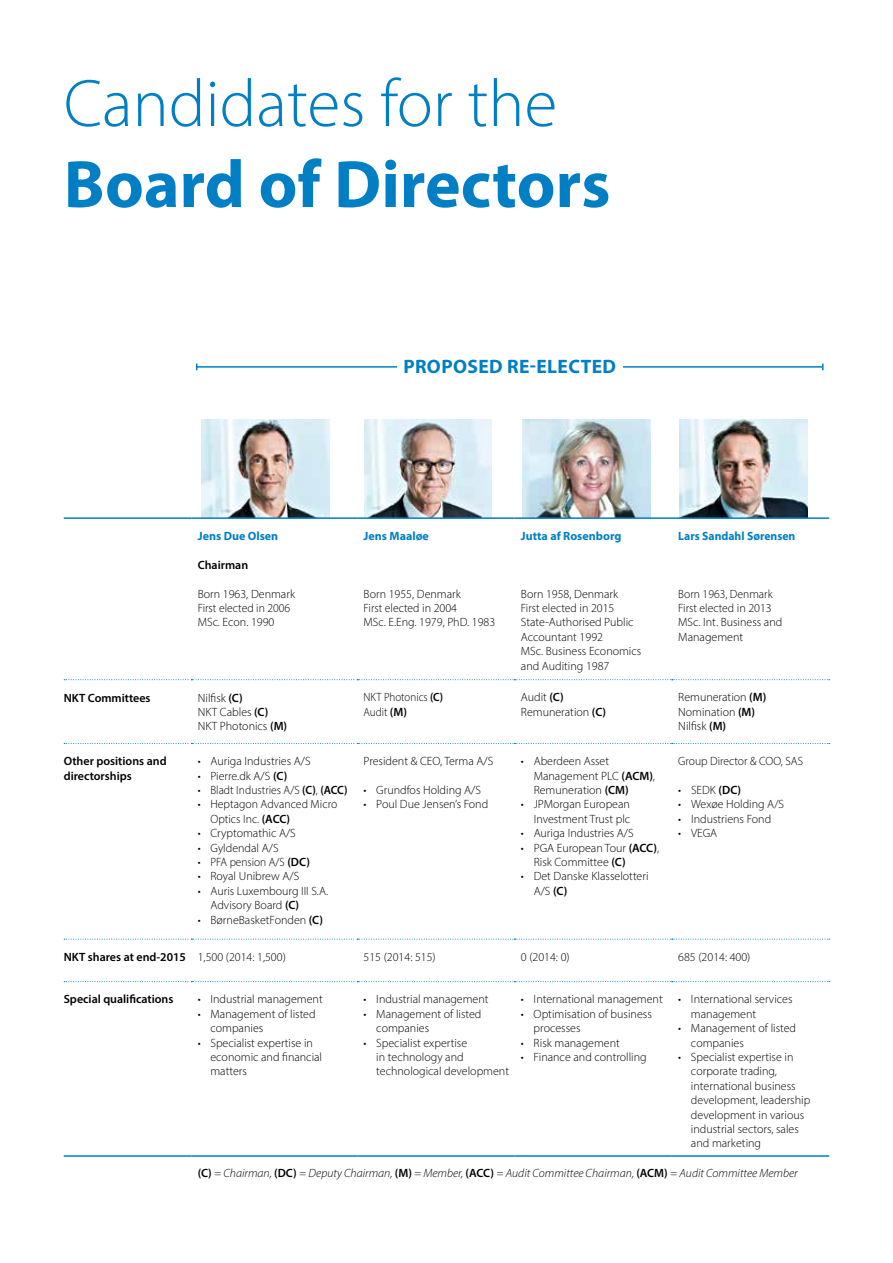
<style>
.page{position:relative;width:893px;height:1263px;background:#fff}
.page>*{position:absolute;margin:0;border:0;box-sizing:border-box;transform-origin:0 0}
.t1{font:300 67.5px "Myriad Pro";color:#007fc5}
.t2{font:700 67.5px "Myriad Pro";color:#007fc5}
.t3{font:700 19.5px "Myriad Pro";letter-spacing:.02em;color:#007fc5}
.t4{font:300 12px/14.4px "Myriad Pro";color:#000}
.t5{font:600 12px/14.4px "Myriad Pro";color:#000}
.t6{font:italic 300 12px "Myriad Pro";color:#000}
.t7{font:700 12px "Myriad Pro";color:#007fc5}
.t8{font:300 12px "Myriad Pro";color:#000;scale:.96 1}
.t9{font:300 12px/14.4px "Myriad Pro";color:#000;scale:.92 1}
.t10{font:300 12px "Myriad Pro";color:#000;scale:.95 1}
.s1{font-weight:600}
.s2{font-weight:300}
.s3{font-weight:600;font-style:normal}
</style>
<div class="page">
<img style="left:202px;top:420px;width:127px;height:97px">
<img style="left:364px;top:420px;width:128px;height:97px">
<img style="left:523px;top:420px;width:127px;height:97px">
<img style="left:680px;top:420px;width:127px;height:97px">
<hr style="left:197px;top:366px;width:626px;height:2px;background:#007fc5">
<svg style="left:822px;top:363px;width:2px;height:7px"></svg>
<hr style="left:64px;top:1155px;width:127px;height:2px;background:#007fc5">
<hr style="left:191px;top:1155px;width:166px;height:2px;background:#007fc5">
<hr style="left:357px;top:1155px;width:157px;height:2px;background:#007fc5">
<hr style="left:514px;top:1155px;width:158px;height:2px;background:#007fc5">
<hr style="left:672px;top:1155px;width:157px;height:2px;background:#007fc5">
<svg style="left:64px;top:679px;width:766px;height:1px"></svg>
<svg style="left:64px;top:743px;width:766px;height:1px"></svg>
<svg style="left:64px;top:939px;width:766px;height:1px"></svg>
<svg style="left:64px;top:981px;width:766px;height:1px"></svg>
<hr style="left:64px;top:517px;width:127px;height:2px;background:#007fc5">
<hr style="left:191px;top:517px;width:166px;height:2px;background:#007fc5">
<hr style="left:357px;top:517px;width:157px;height:2px;background:#007fc5">
<hr style="left:514px;top:517px;width:158px;height:2px;background:#007fc5">
<hr style="left:672px;top:517px;width:157px;height:2px;background:#007fc5">
<div style="left:397px;top:345px;width:225px;height:35px;background:#fff"></div>
<h1 class="t1" style="left:64px;top:63px;width:495px">Candidates for the</h1>
<h1 class="t2" style="left:64px;top:140px;width:548px">Board of Directors</h1>
<p class="t7" style="left:198px;top:528px;width:82px">Jens Due Olsen</p>
<p class="t5" style="left:198px;top:557px;width:52px">Chairman</p>
<p class="t4" style="left:198px;top:586px;width:99px">Born 1963, Denmark<br>First elected in 2006<br>MSc. Econ. 1990</p>
<h2 class="t3" style="left:403px;top:354px;width:214px">PROPOSED RE-ELECTED</h2>
<p class="t7" style="left:364px;top:528px;width:67px">Jens Maaløe</p>
<p class="t4" style="left:364px;top:586px;width:133px">Born 1955, Denmark<br>First elected in 2004<br>MSc. E.Eng. 1979, PhD. 1983</p>
<p class="t7" style="left:521px;top:528px;width:102px">Jutta af Rosenborg</p>
<p class="t4" style="left:521px;top:586px;width:122px">Born 1958, Denmark<br>First elected in 2015<br>State-Authorised Public<br>Accountant 1992<br>MSc. Business Economics and Auditing 1987</p>
<p class="t7" style="left:678px;top:528px;width:119px">Lars Sandahl Sørensen</p>
<p class="t4" style="left:678px;top:586px;width:106px">Born 1963, Denmark<br>First elected in 2013<br>MSc. Int. Business and<br>Management</p>
<p class="t5" style="left:64px;top:690px;width:88px">NKT Committees</p>
<p class="t4" style="left:198px;top:690px;width:91px">Nilfisk <span class="s1">(C)<br></span>NKT Cables <span class="s1">(C)<br></span>NKT Photonics <span class="s1">(M)</span></p>
<p class="t9" style="left:364px;top:690px;width:88px">NKT Photonics <span class="s1">(C)<br></span>Audit <span class="s1">(M)</span></p>
<p class="t4" style="left:521px;top:690px;width:87px">Audit <span class="s1">(C)<br></span>Remuneration <span class="s1">(C)</span></p>
<p class="t4" style="left:678px;top:690px;width:90px">Remuneration <span class="s1">(M)<br></span>Nomination <span class="s1">(M)<br></span>Nilfisk <span class="s1">(M)</span></p>
<p class="t5" style="left:64px;top:754px;width:104px">Other positions and directorships</p>
<p class="t4" style="left:198px;top:754px;width:114px">• Auriga Industries A/S</p>
<p class="t4" style="left:364px;top:754px;width:131px">President &amp; CEO, Terma A/S</p>
<p class="t4" style="left:364px;top:783px;width:119px">• Grundfos Holding A/S</p>
<p class="t4" style="left:364px;top:797px;width:126px">• Poul Due Jensen’s Fond</p>
<p class="t4" style="left:534px;top:754px;width:123px;text-indent:-13px">• Aberdeen Asset<br>Management PLC <span class="s1">(ACM)</span>,<br>Remuneration <span class="s1">(CM)</span></p>
<p class="t4" style="left:521px;top:797px;width:111px;text-align:right">• JPMorgan European<br>Investment Trust plc</p>
<p class="t4" style="left:521px;top:826px;width:114px">• Auriga Industries A/S</p>
<p class="t4" style="left:534px;top:840px;width:127px;text-indent:-13px">• PGA European Tour <span class="s1">(ACC)</span>,<br>Risk Committee <span class="s1">(C)</span></p>
<p class="t4" style="left:534px;top:869px;width:116px;text-indent:-13px">• Det Danske Klasselotteri<br>A/S <span class="s1">(C)</span></p>
<p class="t4" style="left:678px;top:754px;width:126px">Group Director &amp; COO, SAS</p>
<p class="t4" style="left:678px;top:783px;width:64px">• SEDK <span class="s1">(DC)</span></p>
<p class="t4" style="left:678px;top:797px;width:107px">• Wexøe Holding A/S</p>
<p class="t4" style="left:678px;top:811px;width:94px">• Industriens Fond</p>
<p class="t4" style="left:678px;top:826px;width:40px">• VEGA</p>
<p class="t4" style="left:198px;top:768px;width:91px">• Pierre.dk A/S <span class="s1">(C)</span></p>
<p class="t8" style="left:198px;top:783px;width:158px">• Bladt Industries A/S <span class="s1">(C)</span>, <span class="s1">(ACC)</span></p>
<p class="t4" style="left:210px;top:797px;width:128px;text-indent:-13px">• Heptagon Advanced Micro<br>Optics Inc. <span class="s1">(ACC)</span></p>
<p class="t4" style="left:198px;top:826px;width:100px">• Cryptomathic A/S</p>
<p class="t4" style="left:198px;top:840px;width:82px">• Gyldendal A/S</p>
<p class="t10" style="left:198px;top:855px;width:120px">• PFA pension A/S <span class="s1">(DC)</span></p>
<p class="t4" style="left:198px;top:869px;width:103px">• Royal Unibrew A/S</p>
<p class="t4" style="left:210px;top:883px;width:119px;text-indent:-13px">• Auris Luxembourg III S.A.<br>Advisory Board <span class="s1">(C)</span></p>
<p class="t4" style="left:198px;top:912px;width:127px">• BørneBasketFonden <span class="s1">(C)</span></p>
<p class="t5" style="left:64px;top:949px;width:224px">NKT shares at end-2015 <span class="s2">1,500 (2014: 1,500)</span></p>
<p class="t4" style="left:364px;top:949px;width:74px">515 (2014: 515)</p>
<p class="t4" style="left:521px;top:949px;width:50px">0 (2014: 0)</p>
<p class="t4" style="left:678px;top:949px;width:74px">685 (2014: 400)</p>
<p class="t5" style="left:64px;top:992px;width:111px">Special qualifications</p>
<p class="t4" style="left:198px;top:992px;width:127px">• Industrial management</p>
<p class="t4" style="left:210px;top:1006px;width:107px;text-indent:-13px">• Management of listed companies</p>
<p class="t4" style="left:210px;top:1035px;width:113px;text-indent:-13px">• Specialist expertise in economic and financial matters</p>
<p class="t4" style="left:364px;top:992px;width:127px">• Industrial management</p>
<p class="t4" style="left:376px;top:1006px;width:107px;text-indent:-13px">• Management of listed companies</p>
<p class="t4" style="left:376px;top:1035px;width:134px;text-indent:-13px">• Specialist expertise<br>in technology and technological development</p>
<p class="t4" style="left:521px;top:992px;width:143px">• International management</p>
<p class="t4" style="left:534px;top:1006px;width:120px;text-indent:-13px">• Optimisation of business processes</p>
<p class="t4" style="left:521px;top:1035px;width:100px">• Risk management</p>
<p class="t4" style="left:521px;top:1050px;width:127px">• Finance and controlling</p>
<p class="t4" style="left:691px;top:992px;width:103px;text-indent:-13px">• International services management</p>
<p class="t4" style="left:691px;top:1021px;width:107px;text-indent:-13px">• Management of listed companies</p>
<p class="t4" style="left:691px;top:1050px;width:121px;text-indent:-13px">• Specialist expertise in corporate trading, international business development, leadership development in various industrial sectors, sales and marketing</p>
<p class="t6" style="left:198px;top:1166px;width:601px"><span class="s3">(C)</span> = Chairman, <span class="s3">(DC)</span> = Deputy Chairman, <span class="s3">(M)</span> = Member, <span class="s3">(ACC)</span> = Audit Committee Chairman, <span class="s3">(ACM)</span> = Audit Committee Member</p>
</div>
